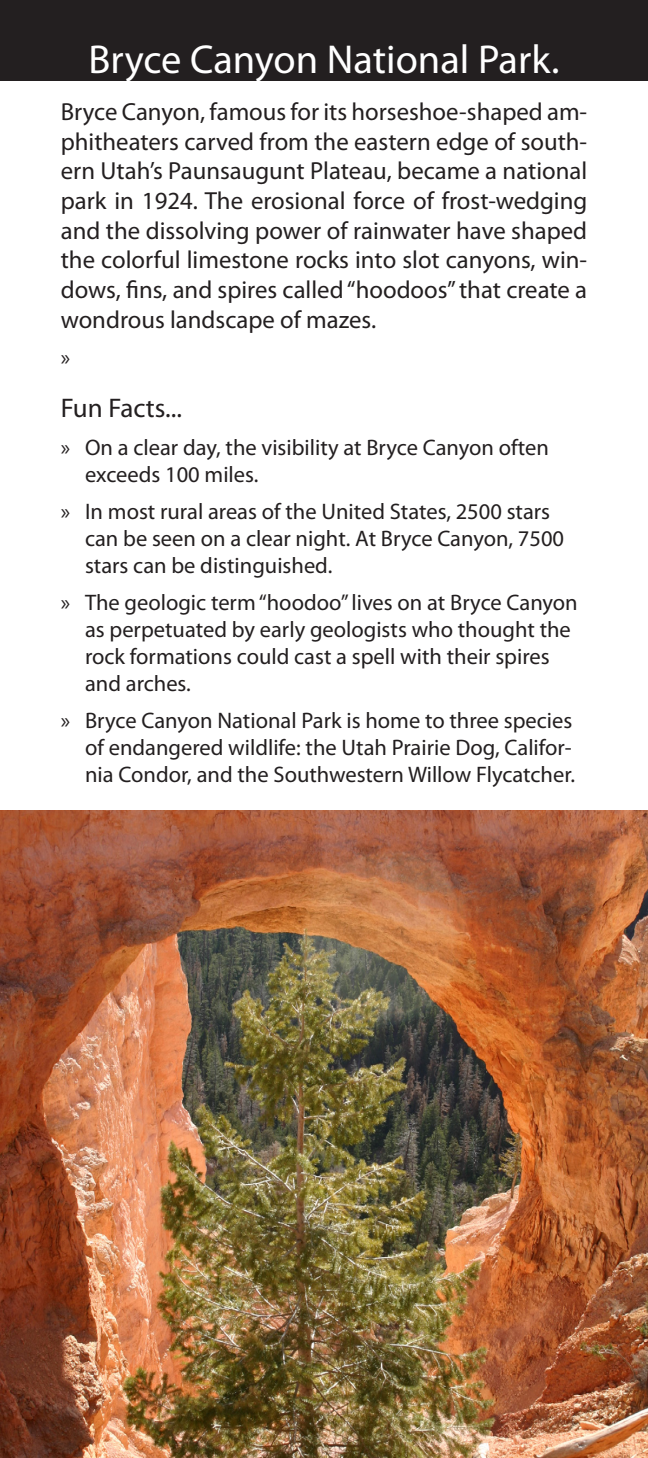
<style>
.page{position:relative;width:648px;height:1458px;background:#fff}
.page>*{position:absolute;margin:0;border:0;box-sizing:border-box;transform-origin:0 0}
.t1{font:40.5px "Myriad Pro";color:#fff}
.Subhead{font:27px "Myriad Pro";color:#231f20}
.Body_Copy{font:24.75px/29.7px "Myriad Pro";color:#231f20;text-align:justify}
.t2{font:22.5px/27px "Myriad Pro";color:#231f20}
</style>
<div class="page">
<div style="left:0;top:0;width:648px;height:81px;background:#231f20"></div>
<img style="left:0;top:810px;width:648px;height:648px">
<p class="t1" style="left:89px;top:34px;width:472px">Bryce Canyon National Park.</p>
<p class="Body_Copy" style="left:61px;top:96px;width:528px">Bryce Canyon, famous for its horseshoe-shaped am&shy;phitheaters carved from the eastern edge of south&shy;ern Utah’s Paunsaugunt Plateau, became a national park in 1924. The erosional force of frost-wedging and the dissolving power of rainwater have shaped the colorful limestone rocks into slot canyons, win&shy;dows, fins, and spires called “hoodoos” that create a wondrous landscape of mazes.</p>
<p class="t2" style="left:61px;top:343px;width:11px">»</p>
<p class="Subhead" style="left:61px;top:392px;width:123px">Fun Facts...</p>
<p class="t2" style="left:85px;top:433px;width:466px;text-indent:-24px">» On a clear day, the visibility at Bryce Canyon often exceeds 100 miles.</p>
<p class="t2" style="left:85px;top:497px;width:481px;text-indent:-24px">» In most rural areas of the United States, 2500 stars can be seen on a clear night. At Bryce Canyon, 7500 stars can be distinguished.</p>
<p class="t2" style="left:85px;top:588px;width:494px;text-indent:-24px">» The geologic term “hoodoo” lives on at Bryce Canyon as perpetuated by early geologists who thought the rock formations could cast a spell with their spires and arches.</p>
<p class="t2" style="left:85px;top:707px;width:492px;text-indent:-24px">» Bryce Canyon National Park is home to three species of endangered wildlife: the Utah Prairie Dog, Califor&shy;nia Condor, and the Southwestern Willow Flycatcher.</p>
</div>
